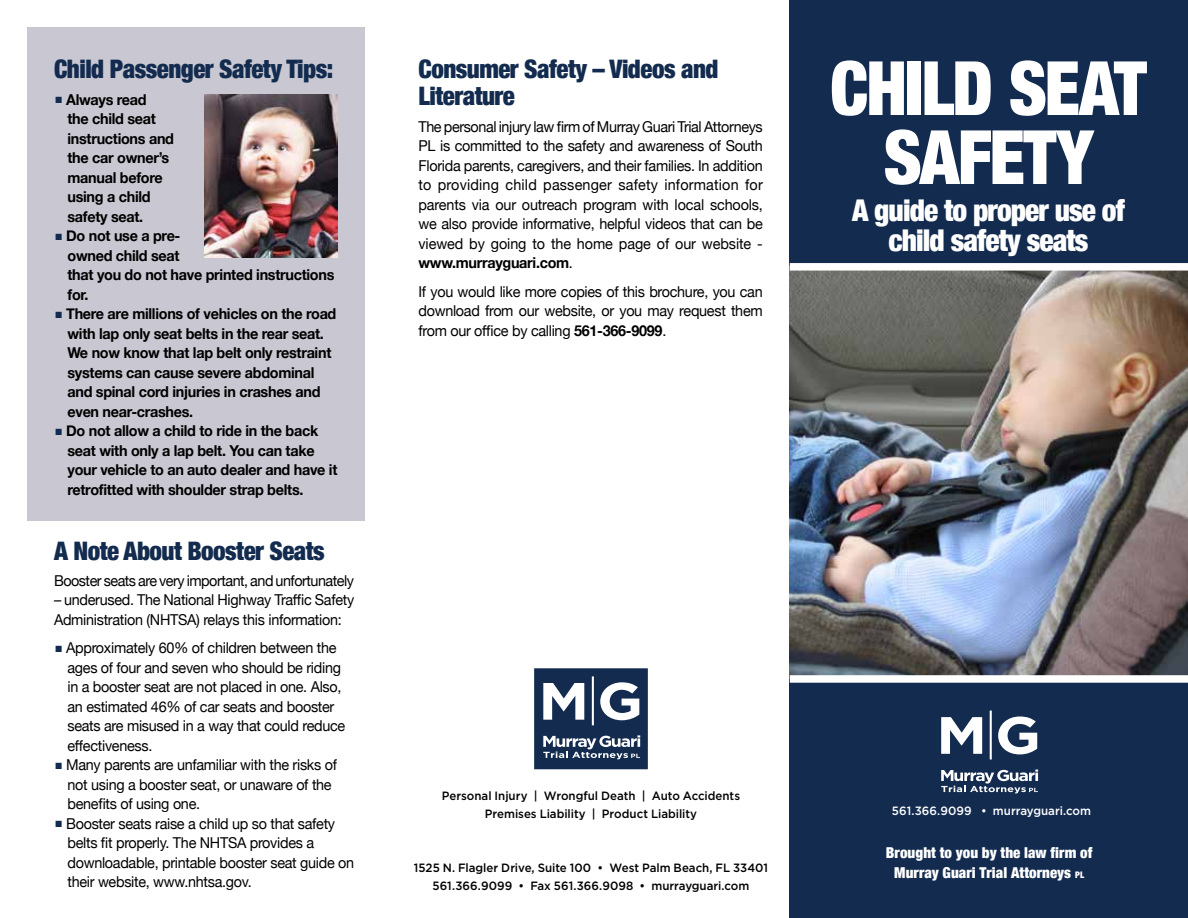
<style>
.page{position:relative;width:1188px;height:918px;background:#fff}
.page>*{position:absolute;margin:0;border:0;box-sizing:border-box;transform-origin:0 0}
.t1{font:900 condensed 75px/69px "Helvetica Neue";letter-spacing:-.03em;color:#fff;text-align:center;scale:.95 1}
.t2{font:900 condensed 30px/30px "Helvetica Neue";letter-spacing:-.03em;color:#fff;text-align:center}
.t3{font:900 condensed 25.5px/27px "Helvetica Neue";letter-spacing:-.02em;color:#122b4e}
.t4{font:15px/19.5px "Helvetica Neue";letter-spacing:-.02em;color:#000;scale:.96 1}
.t5{font:700 15px/19.5px "Helvetica Neue";letter-spacing:-.02em;color:#000;scale:.96 1}
.t6{font:900 condensed 15px/19.5px "Helvetica Neue";letter-spacing:.005em;color:#fff;text-align:center}
.t7{font:500 12px/18px "Gotham";letter-spacing:-.005em;color:#000;text-align:center;scale:.96 1}
.t8{font:500 12px "Gotham";color:#fff;scale:.96 1}
.s1{color:#122b4e}
.s2{font-weight:700}
.s3{font-size:9px}
</style>
<div class="page">
<div style="left:790px;top:0;width:398px;height:918px;background:#122b4e"></div>
<img style="left:790px;top:271px;width:398px;height:404px">
<div style="left:790px;top:263px;width:398px;height:8px;background:#fff"></div>
<div style="left:790px;top:675px;width:398px;height:8px;background:#fff"></div>
<div style="left:27px;top:27px;width:337px;height:494px;background:#c9c8d2"></div>
<img style="left:204px;top:95px;width:134px;height:162px">
<svg style="left:534px;top:668px;width:114px;height:101px"></svg>
<svg style="left:941px;top:770px;width:97px;height:23px"></svg>
<svg style="left:941px;top:711px;width:96px;height:48px"></svg>
<h3 class="t3" style="left:54px;top:54px;width:281px">Child Passenger Safety Tips:</h3>
<p class="t5" style="left:67px;top:90px;width:113px;text-indent:-12px"><span class="s1">■</span> Always read<br>the child seat instructions and the car owner’s manual before using a child safety seat.</p>
<p class="t5" style="left:67px;top:226px;width:280px;text-indent:-12px"><span class="s1">■</span> Do not use a pre-<br>owned child seat<br>that you do not have printed instructions for.</p>
<p class="t5" style="left:67px;top:304px;width:282px;text-indent:-12px"><span class="s1">■</span> There are millions of vehicles on the road with lap only seat belts in the rear seat.<br>We now know that lap belt only restraint systems can cause severe abdominal and spinal cord injuries in crashes and even near-crashes.</p>
<p class="t5" style="left:67px;top:421px;width:283px;text-indent:-12px"><span class="s1">■</span> Do not allow a child to ride in the back seat with only a lap belt. You can take your vehicle to an auto dealer and have it retrofitted with shoulder strap belts.</p>
<h3 class="t3" style="left:54px;top:536px;width:272px">A Note About Booster Seats</h3>
<p class="t4" style="left:54px;top:572px;width:314px">Booster seats are very important, and unfortunately</p>
<p class="t4" style="left:54px;top:591px;width:314px">– underused. The National Highway Traffic Safety<br>Administration (NHTSA) relays this information:</p>
<p class="t4" style="left:67px;top:639px;width:291px;text-indent:-12px"><span class="s1">■</span> Approximately 60% of children between the ages of four and seven who should be riding in a booster seat are not placed in one. Also, an estimated 46% of car seats and booster seats are misused in a way that could reduce effectiveness.</p>
<p class="t4" style="left:67px;top:756px;width:282px;text-indent:-12px"><span class="s1">■</span> Many parents are unfamiliar with the risks of not using a booster seat, or unaware of the benefits of using one.</p>
<p class="t4" style="left:67px;top:815px;width:300px;text-indent:-12px"><span class="s1">■</span> Booster seats raise a child up so that safety belts fit properly. The NHTSA provides a downloadable, printable booster seat guide on their website, www.nhtsa.gov.</p>
<h3 class="t3" style="left:418px;top:54px;width:302px">Consumer Safety – Videos and<br>Literature</h3>
<p class="t4" style="left:418px;top:117px;width:360px;text-align:justify">The personal injury law firm of Murray Guari Trial Attorneys PL is committed to the safety and awareness of South Florida parents, caregivers, and their families. In addition to providing child passenger safety information for parents via our outreach program with local schools, we also provide informative, helpful videos that can be viewed by going to the home page of our website - <span class="s2">www.murrayguari.com</span>.</p>
<p class="t4" style="left:418px;top:282px;width:360px;text-align:justify">If you would like more copies of this brochure, you can download from our website, or you may request them from our office by calling <span class="s2">561-366-9099</span>.</p>
<p class="t7" style="left:442px;top:787px;width:312px">Personal Injury | Wrongful Death | Auto Accidents<br>Premises Liability | Product Liability</p>
<p class="t7" style="left:414px;top:859px;width:370px">1525 N. Flagler Drive, Suite 100 • West Palm Beach, FL 33401<br>561.366.9099 • Fax 561.366.9098 • murrayguari.com</p>
<h1 class="t1" style="left:830px;top:50px;width:335px">CHILD SEAT<br>SAFETY</h1>
<h2 class="t2" style="left:852px;top:193px;width:274px">A guide to proper use of child safety seats</h2>
<p class="t8" style="left:892px;top:804px;width:209px">561.366.9099 • murrayguari.com</p>
<p class="t6" style="left:886px;top:842px;width:208px">Brought to you by the law firm of<br>Murray Guari Trial Attorneys <span class="s3">PL</span></p>
</div>
